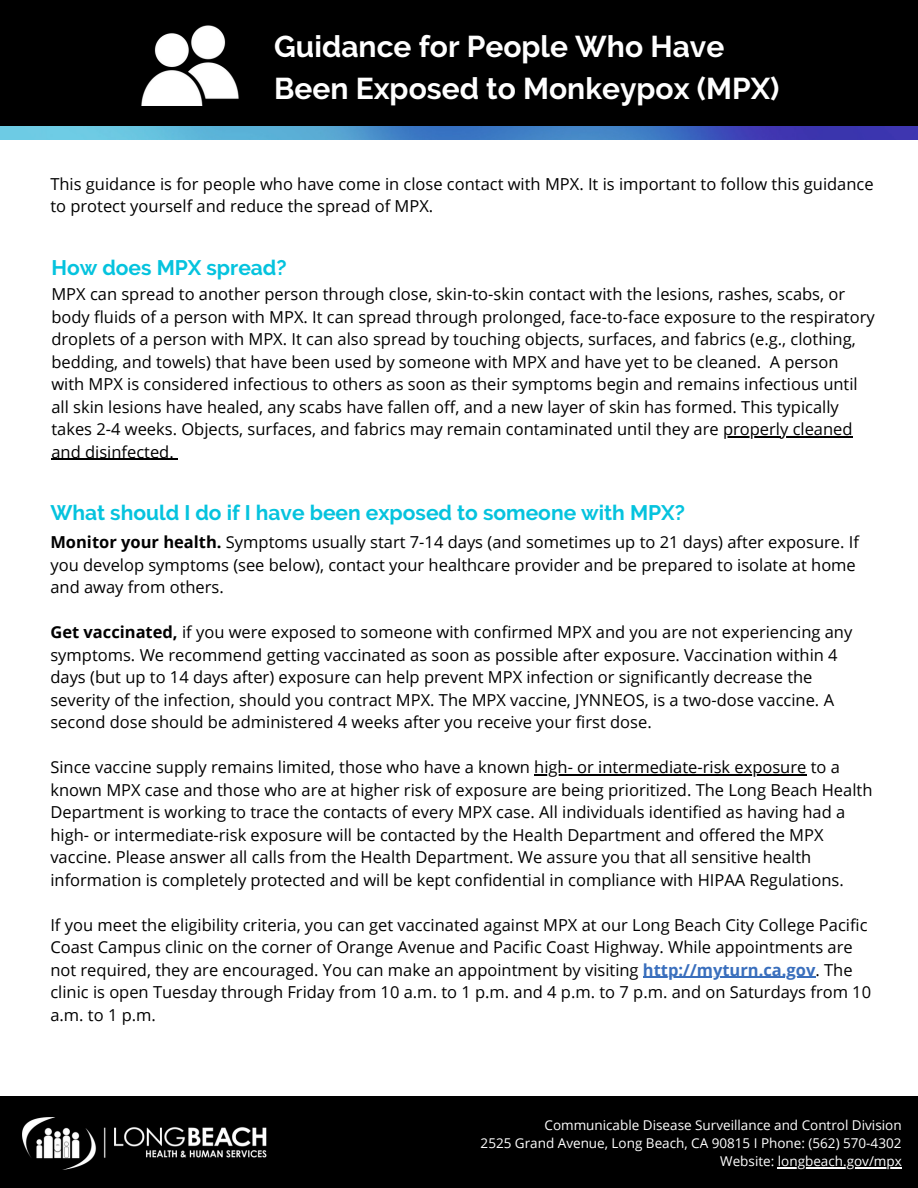
<style>
.page{position:relative;width:918px;height:1188px;background:#fff}
.page>*{position:absolute;margin:0;border:0;box-sizing:border-box;transform-origin:0 0}
.t1{font:700 30px/41.7px "Raleway";color:#fff}
.t2{font:700 21px "Raleway";color:#05c3de}
.t3{font:16.5px/22.5px "Open Sans";color:#000}
.t4{font:13.5px/18px "Open Sans";color:#fff;text-align:right}
.s1{font-weight:700}
.s2{font-weight:700;color:#3a6fbd}
</style>
<div class="page">
<hr style="left:723px;top:436px;width:130px;height:2px;background:#000">
<hr style="left:51px;top:459px;width:123px;height:1px;background:#000">
<img style="left:0;top:126px;width:918px;height:14px">
<div style="left:0;top:0;width:918px;height:126px;background:#000"></div>
<div style="left:0;top:1096px;width:918px;height:92px;background:#000"></div>
<img style="left:23px;top:1118px;width:244px;height:51px">
<hr style="left:778px;top:1167px;width:124px;height:1px;background:#fff">
<hr style="left:534px;top:774px;width:272px;height:1px;background:#000">
<hr style="left:643px;top:977px;width:173px;height:1px;background:#3a6fbd">
<img style="left:141px;top:25px;width:98px;height:81px">
<h1 class="t1" style="left:274px;top:26px;width:507px">Guidance for People Who Have<br>Been Exposed to Monkeypox (MPX)</h1>
<p class="t3" style="left:50px;top:172px;width:825px">This guidance is for people who have come in close contact with MPX. It is important to follow this guidance to protect yourself and reduce the spread of MPX.</p>
<p class="t2" style="left:51px;top:255px;width:237px">How does MPX spread?</p>
<p class="t3" style="left:51px;top:283px;width:825px">MPX can spread to another person through close, skin-to-skin contact with the lesions, rashes, scabs, or body fluids of a person with MPX. It can spread through prolonged, face-to-face exposure to the respiratory droplets of a person with MPX. It can also spread by touching objects, surfaces, and fabrics (e.g., clothing, bedding, and towels) that have been used by someone with MPX and have yet to be cleaned. A person with MPX is considered infectious to others as soon as their symptoms begin and remains infectious until all skin lesions have healed, any scabs have fallen off, and a new layer of skin has formed. This typically takes 2-4 weeks. Objects, surfaces, and fabrics may remain contaminated until they are properly cleaned and disinfected.</p>
<p class="t2" style="left:50px;top:501px;width:636px">What should I do if I have been exposed to someone with MPX?</p>
<p class="t3" style="left:50px;top:531px;width:810px"><span class="s1">Monitor your health.</span> Symptoms usually start 7-14 days (and sometimes up to 21 days) after exposure. If you develop symptoms (see below), contact your healthcare provider and be prepared to isolate at home and away from others.</p>
<p class="t3" style="left:50px;top:620px;width:803px"><span class="s1">Get vaccinated,</span> if you were exposed to someone with confirmed MPX and you are not experiencing any symptoms. We recommend getting vaccinated as soon as possible after exposure. Vaccination within 4 days (but up to 14 days after) exposure can help prevent MPX infection or significantly decrease the severity of the infection, should you contract MPX. The MPX vaccine, JYNNEOS, is a two-dose vaccine. A second dose should be administered 4 weeks after you receive your first dose.</p>
<p class="t3" style="left:50px;top:755px;width:824px">Since vaccine supply remains limited, those who have a known high- or intermediate-risk exposure to a known MPX case and those who are at higher risk of exposure are being prioritized. The Long Beach Health Department is working to trace the contacts of every MPX case. All individuals identified as having had a high- or intermediate-risk exposure will be contacted by the Health Department and offered the MPX vaccine. Please answer all calls from the Health Department. We assure you that all sensitive health information is completely protected and will be kept confidential in compliance with HIPAA Regulations.</p>
<p class="t3" style="left:50px;top:913px;width:822px">If you meet the eligibility criteria, you can get vaccinated against MPX at our Long Beach City College Pacific Coast Campus clinic on the corner of Orange Avenue and Pacific Coast Highway. While appointments are not required, they are encouraged. You can make an appointment by visiting <span class="s2">http://myturn.ca.gov</span>. The clinic is open Tuesday through Friday from 10 a.m. to 1 p.m. and 4 p.m. to 7 p.m. and on Saturdays from 10 a.m. to 1 p.m.</p>
<p class="t4" style="left:481px;top:1116px;width:423px">Communicable Disease Surveillance and Control Division<br>2525 Grand Avenue, Long Beach, CA 90815 I Phone: (562) 570-4302<br>Website: longbeach.gov/mpx</p>
</div>
